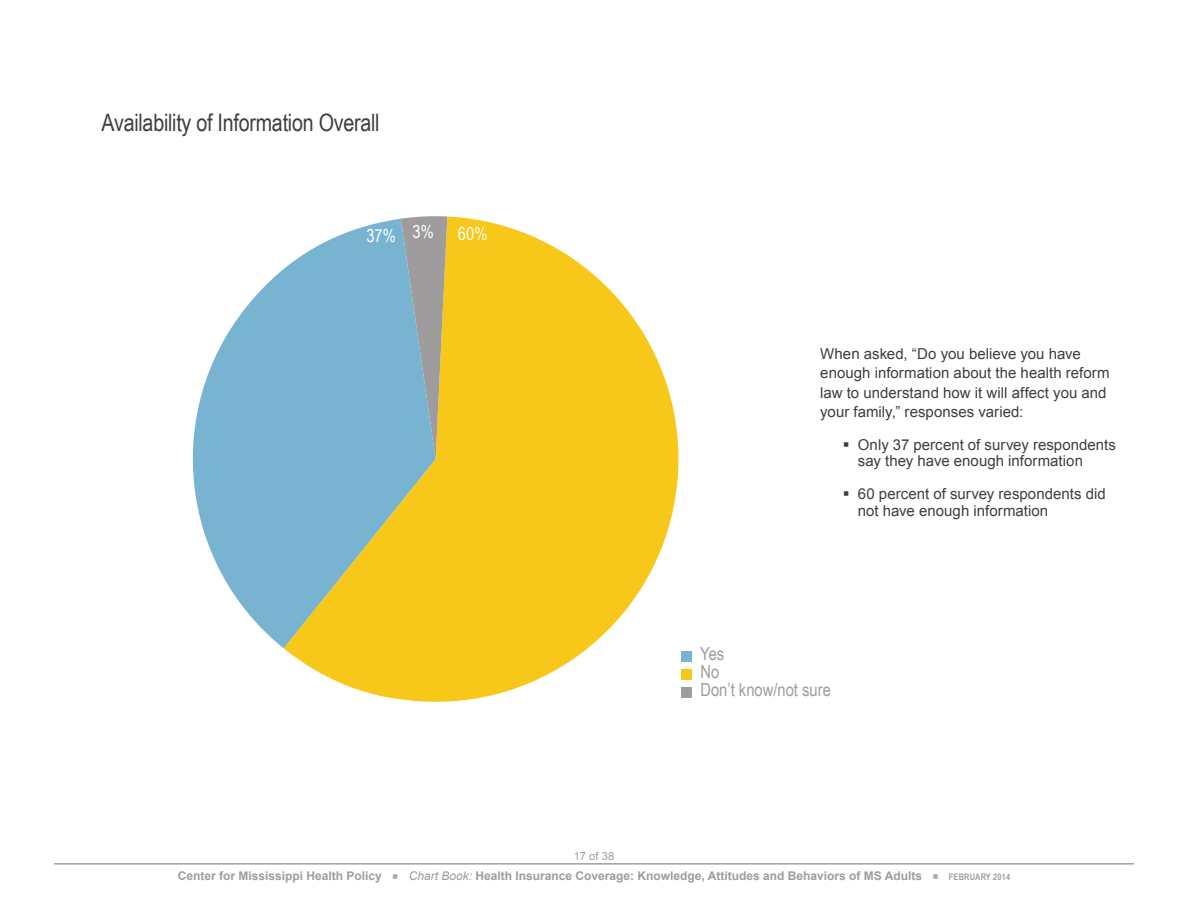
<style>
.page{position:relative;width:1188px;height:918px;background:#fff}
.page>*{position:absolute;margin:0;border:0;box-sizing:border-box;transform-origin:0 0}
.Chart_Titles{font:24px "Arial Narrow";letter-spacing:-.01em;color:#3e3e3f}
.Key_Labels_for_Chart{font:18px "Arial Narrow";color:#9f9d9b}
.t1{font:18px "Arial Narrow";color:#fff}
.Body_Copy{font:15px/19.5px "Arial";color:#3e3e3f}
.t2{font:700 12px "Arial";color:#9f9d9b}
.t3{font:11.25px "Arial";color:#9f9d9b}
.t4{font:700 9px "Arial Narrow";letter-spacing:.02em;color:#9f9d9b}
.s1{font-weight:400;font-style:italic}
</style>
<div class="page">
<hr style="left:54px;top:863px;width:1080px;height:1px;background:#9f9d9b">
<div style="left:681px;top:651px;width:11px;height:11px;background:#78b3d1"></div>
<div style="left:681px;top:669px;width:11px;height:11px;background:#f7c61a"></div>
<div style="left:681px;top:687px;width:11px;height:11px;background:#9f9d9b"></div>
<svg style="left:284px;top:217px;width:395px;height:485px;fill:#f7c71a"></svg>
<svg style="left:401px;top:216px;width:46px;height:243px"></svg>
<svg style="left:192px;top:219px;width:244px;height:429px;fill:#78b3d1"></svg>
<p class="Chart_Titles" style="left:102px;top:105px;width:280px">Availability of Information Overall</p>
<p class="t1" style="left:366px;top:222px;width:69px">37% 3%</p>
<p class="t1" style="left:458px;top:220px;width:31px">60%</p>
<p class="t3" style="left:574px;top:848px;width:42px">17 of 38</p>
<p class="Body_Copy" style="left:820px;top:344px;width:291px">When asked, “Do you believe you have enough information about the health reform law to understand how it will affect you and your family,” responses varied:</p>
<p class="Body_Copy" style="left:858px;top:437px;width:260px;line-height:16.5px">Only 37 percent of survey respondents say they have enough information</p>
<p class="Body_Copy" style="left:858px;top:486px;width:250px;line-height:16.5px">60 percent of survey respondents did not have enough information</p>
<p class="Key_Labels_for_Chart" style="left:700px;top:641px;width:26px">Yes</p>
<p class="Key_Labels_for_Chart" style="left:700px;top:659px;width:20px">No</p>
<p class="Key_Labels_for_Chart" style="left:700px;top:677px;width:132px">Don’t know/not sure</p>
<p class="t2" style="left:178px;top:868px;width:206px">Center for Mississippi Health Policy</p>
<p class="t2" style="left:409px;top:868px;width:515px"><span class="s1">Chart Book:</span> Health Insurance Coverage: Knowledge, Attitudes and Behaviors of MS Adults</p>
<p class="t4" style="left:949px;top:870px;width:63px">FEBRUARY 2014</p>
</div>
